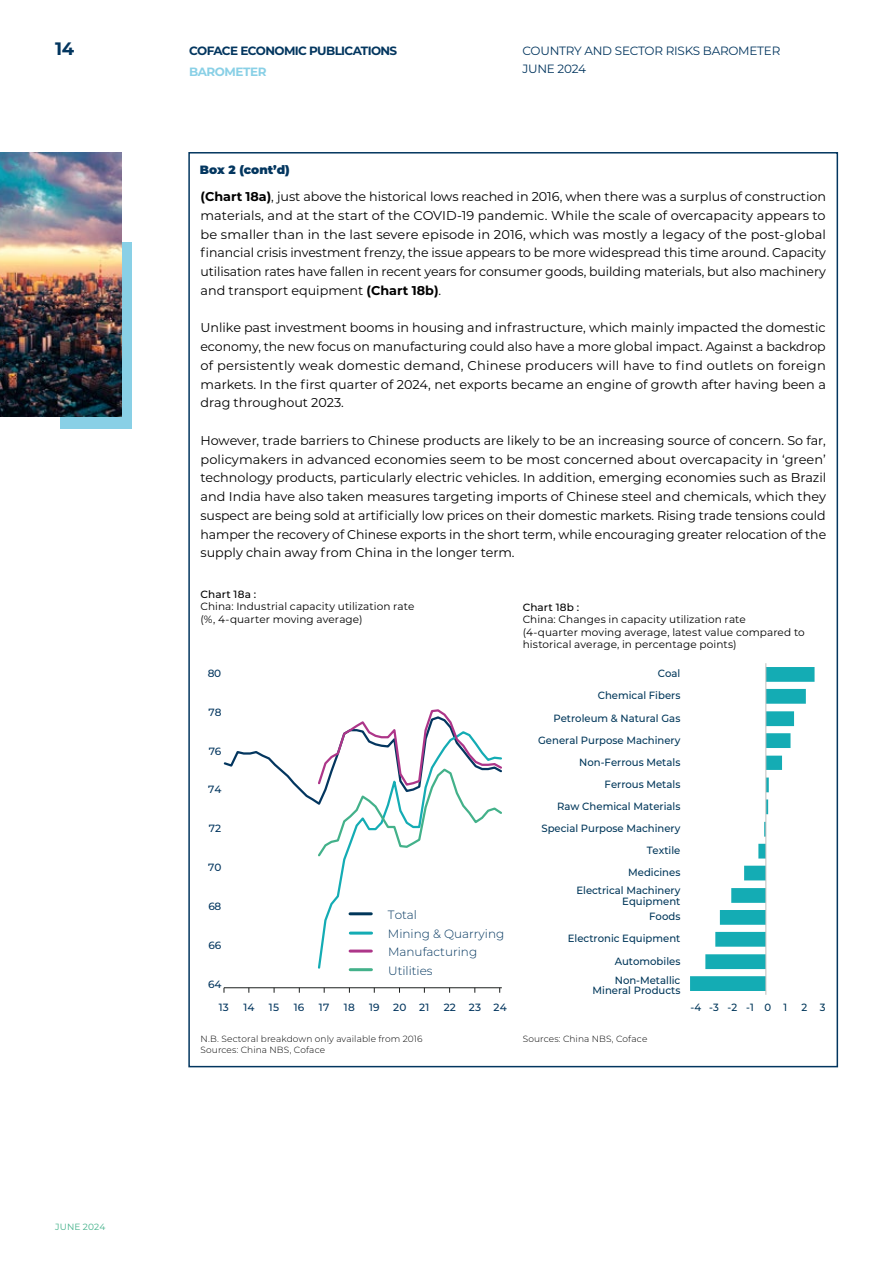
<style>
.page{position:relative;width:893px;height:1263px;background:#fff}
.page>*{position:absolute;margin:0;border:0;box-sizing:border-box;transform-origin:0 0}
.t1{font:700 18px "Montserrat";color:#03365f}
.t2{font:12.75px/18.8px "Montserrat";color:#000;text-align:justify}
.t3{font:300 12px/19.4px "Montserrat";color:#03365f}
.t4{font:12px "Montserrat";letter-spacing:-.02em;color:#03365f}
.t5{font:700 12px "Montserrat";letter-spacing:-.05em;color:#03365f}
.t6{font:900 12px "Montserrat";color:#03365f}
.t7{font:700 12px "Montserrat";letter-spacing:-.04em;color:#89d0e6}
.t8{font:500 10.5px/10.5px "Montserrat";color:#00375a;text-align:right;scale:.96 1}
.t9{font:10.5px/12.6px "Montserrat";letter-spacing:.01em;color:#000}
.t10{font:500 10.5px "Montserrat";letter-spacing:.025em;color:#03365f}
.t11{font:500 10.5px "Montserrat";letter-spacing:.015em;color:#000}
.t12{font:300 9px/10.8px "Montserrat";letter-spacing:.01em;color:#000}
.t13{font:9px "Montserrat";letter-spacing:.015em;color:#43b18a}
.s1{font-weight:700}
</style>
<div class="page">
<div style="left:60px;top:242px;width:72px;height:187px;background:#89d0e6"></div>
<img style="left:0;top:152px;width:122px;height:265px">
<hr style="left:224px;top:987px;width:278px;height:1px;background:#1b1e1d">
<svg style="left:223px;top:709px;width:279px;height:261px"></svg>
<hr style="left:350px;top:912px;width:21px;height:3px;background:#00375a">
<hr style="left:350px;top:931px;width:22px;height:3px;background:#14acb4">
<hr style="left:350px;top:949px;width:21px;height:3px;background:#ad3689">
<hr style="left:350px;top:968px;width:21px;height:3px;background:#43b18a">
<svg style="left:690px;top:667px;width:124px;height:324px"></svg>
<hr style="left:766px;top:663px;width:1px;height:332px;background:#bebebc">
<h1 class="t1" style="left:55px;top:36px;width:21px">14</h1>
<p class="t4" style="left:522px;top:43px;width:260px">COUNTRY AND SECTOR RISKS BAROMETER</p>
<p class="t7" style="left:189px;top:63px;width:79px">BAROMETER</p>
<p class="t4" style="left:522px;top:61px;width:65px">JUNE 2024</p>
<p class="t5" style="left:189px;top:42px;width:210px">COFACE ECONOMIC PUBLICATIONS</p>
<p class="t6" style="left:200px;top:161px;width:91px">Box 2 (cont’d)</p>
<p class="t2" style="left:200px;top:187px;width:627px"><span class="s1">(Chart 18a)</span>, just above the historical lows reached in 2016, when there was a surplus of construction materials, and at the start of the COVID-19 pandemic. While the scale of overcapacity appears to be smaller than in the last severe episode in 2016, which was mostly a legacy of the post-global financial crisis investment frenzy, the issue appears to be more widespread this time around. Capacity utilisation rates have fallen in recent years for consumer goods, building materials, but also machinery and transport equipment <span class="s1">(Chart 18b)</span>.</p>
<p class="t2" style="left:200px;top:318px;width:627px">Unlike past investment booms in housing and infrastructure, which mainly impacted the domestic economy, the new focus on manufacturing could also have a more global impact. Against a backdrop of persistently weak domestic demand, Chinese producers will have to find outlets on foreign markets. In the first quarter of 2024, net exports became an engine of growth after having been a drag throughout 2023.</p>
<p class="t2" style="left:200px;top:430px;width:627px">However, trade barriers to Chinese products are likely to be an increasing source of concern. So far, policymakers in advanced economies seem to be most concerned about overcapacity in ‘green’ technology products, particularly electric vehicles. In addition, emerging economies such as Brazil and India have also taken measures targeting imports of Chinese steel and chemicals, which they suspect are being sold at artificially low prices on their domestic markets. Rising trade tensions could hamper the recovery of Chinese exports in the short term, while encouraging greater relocation of the supply chain away from China in the longer term.</p>
<p class="t11" style="left:200px;top:587px;width:57px">Chart 18a :</p>
<p class="t9" style="left:200px;top:600px;width:215px">China: Industrial capacity utilization rate (%, 4-quarter moving average)</p>
<p class="t11" style="left:523px;top:600px;width:58px">Chart 18b :</p>
<p class="t9" style="left:523px;top:613px;width:284px">China: Changes in capacity utilization rate<br>(4-quarter moving average, latest value compared to historical average, in percentage points)</p>
<p class="t13" style="left:55px;top:1220px;width:52px">JUNE 2024</p>
<p class="t10" style="left:208px;top:666px;width:15px">80</p>
<p class="t10" style="left:208px;top:705px;width:15px">78</p>
<p class="t10" style="left:209px;top:743px;width:14px">76</p>
<p class="t10" style="left:208px;top:782px;width:15px">74</p>
<p class="t10" style="left:209px;top:821px;width:14px">72</p>
<p class="t10" style="left:208px;top:860px;width:15px">70</p>
<p class="t10" style="left:208px;top:899px;width:15px">68</p>
<p class="t10" style="left:209px;top:938px;width:14px">66</p>
<p class="t10" style="left:208px;top:977px;width:15px">64</p>
<p class="t3" style="left:388px;top:904px;width:118px">Total<br>Mining &amp; Quarrying</p>
<p class="t3" style="left:388px;top:942px;width:91px;line-height:18.6px">Manufacturing<br>Utilities</p>
<p class="t10" style="left:219px;top:1000px;width:12px">13</p>
<p class="t10" style="left:243px;top:1000px;width:13px">14</p>
<p class="t10" style="left:269px;top:1000px;width:12px">15</p>
<p class="t10" style="left:294px;top:1000px;width:12px">16</p>
<p class="t10" style="left:319px;top:1000px;width:12px">17</p>
<p class="t10" style="left:344px;top:1000px;width:12px">18</p>
<p class="t10" style="left:369px;top:1000px;width:12px">19</p>
<p class="t10" style="left:393px;top:1000px;width:38px">20 21</p>
<p class="t10" style="left:444px;top:1000px;width:65px">22 23 24</p>
<p class="t8" style="left:658px;top:668px;width:25px">Coal</p>
<p class="t8" style="left:598px;top:690px;width:88px">Chemical Fibers</p>
<p class="t8" style="left:553px;top:712px;width:134px">Petroleum &amp; Natural Gas</p>
<p class="t8" style="left:538px;top:734px;width:150px">General Purpose Machinery</p>
<p class="t8" style="left:579px;top:756px;width:107px">Non-Ferrous Metals</p>
<p class="t8" style="left:605px;top:779px;width:80px">Ferrous Metals</p>
<p class="t8" style="left:557px;top:800px;width:130px">Raw Chemical Materials</p>
<p class="t8" style="left:541px;top:823px;width:146px">Special Purpose Machinery</p>
<p class="t8" style="left:647px;top:845px;width:37px">Textile</p>
<p class="t8" style="left:628px;top:867px;width:56px">Medicines</p>
<p class="t8" style="left:576px;top:885px;width:110px">Electrical Machinery<br>Equipment</p>
<p class="t8" style="left:649px;top:911px;width:34px">Foods</p>
<p class="t8" style="left:568px;top:933px;width:119px">Electronic Equipment</p>
<p class="t8" style="left:615px;top:955px;width:70px">Automobiles</p>
<p class="t8" style="left:593px;top:974px;width:93px">Non-Metallic<br>Mineral Products</p>
<p class="t12" style="left:200px;top:1033px;width:224px">N.B. Sectoral breakdown only available from 2016<br>Sources: China NBS, Coface</p>
<p class="t12" style="left:523px;top:1033px;width:126px">Sources: China NBS, Coface</p>
<p class="t8" style="left:691px;top:1001px;width:102px">-4-3-2 -1 0 1</p>
<p class="t8" style="left:801px;top:1001px;width:27px">2 3</p>
</div>
